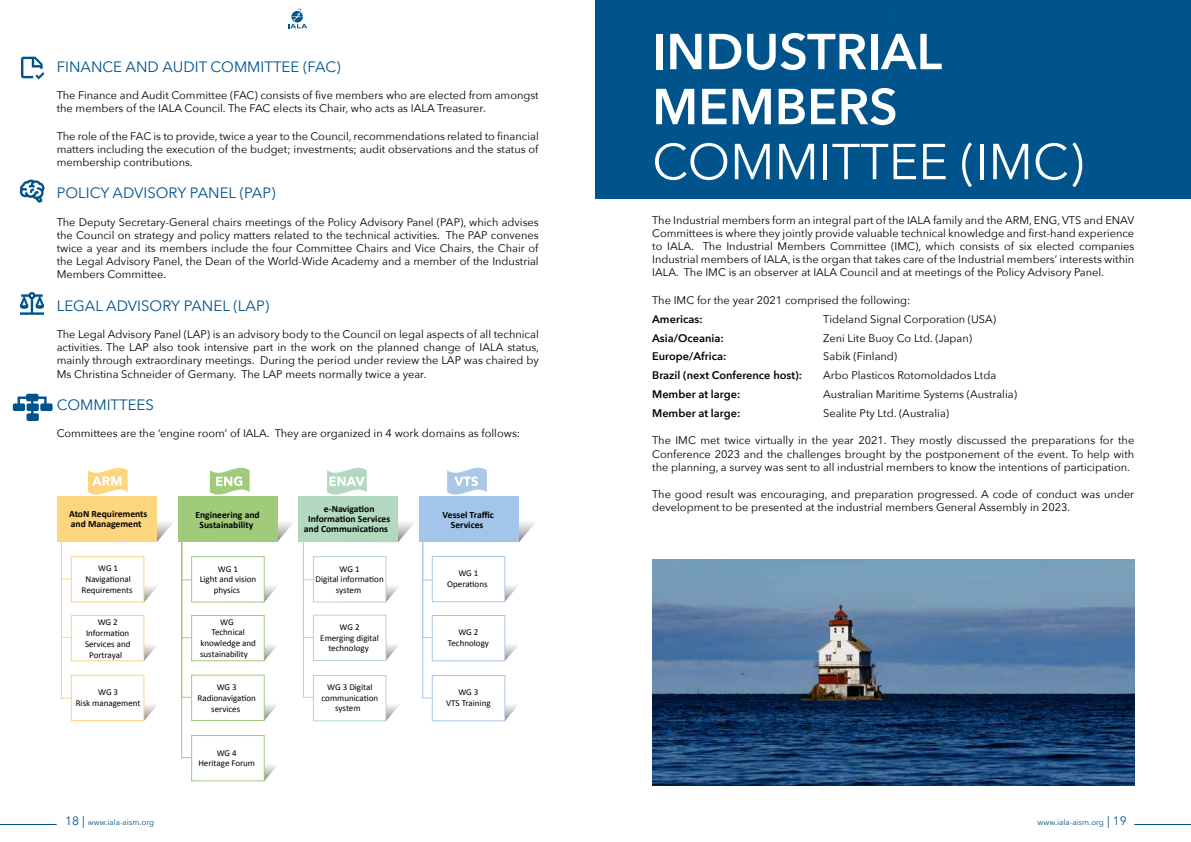
<style>
.page{position:relative;width:1191px;height:842px;background:#fff}
.page>*{position:absolute;margin:0;border:0;box-sizing:border-box;transform-origin:0 0}
.t1{font:600 50px/55px "Avenir Next";color:#fff}
.t2{font:50px "Avenir Next";color:#fff}
.t3{font:15px "Avenir Next";color:#00538b}
.t4{font:11px/13.2px "Avenir Next";color:#000;text-align:justify}
.t5{font:600 11px "Avenir Next";color:#000}
.t6{font:700 9.6px/10.2px "Calibri";color:#000;text-align:center}
.t7{font:9px/10.8px "Calibri";color:#000;text-align:center}
.t8{font:8px "Avenir Next LT Pro";color:#00538b}
.s1{font-size:12px}
</style>
<div class="page">
<div style="left:595px;top:0;width:596px;height:198px;background:#00538b"></div>
<svg style="left:19px;top:292px;width:25px;height:23px"></svg>
<svg style="left:20px;top:179px;width:24px;height:24px"></svg>
<svg style="left:21px;top:57px;width:23px;height:22px"></svg>
<svg style="left:278px;top:522px;width:15px;height:19px"></svg>
<svg style="left:518px;top:520px;width:17px;height:22px"></svg>
<svg style="left:264px;top:584px;width:13px;height:18px"></svg>
<svg style="left:264px;top:643px;width:13px;height:18px"></svg>
<svg style="left:264px;top:703px;width:13px;height:17px"></svg>
<svg style="left:264px;top:763px;width:13px;height:18px"></svg>
<div style="left:71px;top:556px;width:73px;height:46px;border:1px solid #fed57f"></div>
<div style="left:71px;top:615px;width:73px;height:46px;border:1px solid #fed57f"></div>
<div style="left:71px;top:675px;width:73px;height:46px;border:1px solid #fed57f"></div>
<div style="left:57px;top:497px;width:100px;height:45px;background:#fed57f"></div>
<svg style="left:61px;top:542px;width:11px;height:157px"></svg>
<div style="left:178px;top:497px;width:100px;height:45px;background:#a0cb7a"></div>
<div style="left:191px;top:556px;width:73px;height:46px;border:1px solid #a0cb7a"></div>
<div style="left:313px;top:556px;width:73px;height:46px;border:1px solid #b2d9c0"></div>
<svg style="left:505px;top:584px;width:13px;height:17px"></svg>
<div style="left:432px;top:556px;width:73px;height:46px;border:1px solid #abc7e7"></div>
<svg style="left:505px;top:643px;width:13px;height:18px"></svg>
<div style="left:432px;top:615px;width:73px;height:46px;border:1px solid #abc7e7"></div>
<svg style="left:505px;top:703px;width:13px;height:18px"></svg>
<div style="left:432px;top:675px;width:73px;height:46px;border:1px solid #abc7e7"></div>
<div style="left:313px;top:615px;width:73px;height:46px;border:1px solid #b2d9c0"></div>
<div style="left:313px;top:675px;width:73px;height:46px;border:1px solid #b2d9c0"></div>
<div style="left:191px;top:615px;width:73px;height:46px;border:1px solid #a0cb7a"></div>
<div style="left:191px;top:675px;width:73px;height:46px;border:1px solid #a0cb7a"></div>
<div style="left:191px;top:735px;width:73px;height:46px;border:1px solid #a0cb7a"></div>
<div style="left:298px;top:497px;width:100px;height:45px;background:#b2d9c0"></div>
<div style="left:418px;top:497px;width:100px;height:45px;background:#a3c5e9"></div>
<svg style="left:95px;top:522px;width:97px;height:236px"></svg>
<svg style="left:303px;top:542px;width:11px;height:156px"></svg>
<svg style="left:337px;top:520px;width:96px;height:201px"></svg>
<div style="left:26px;top:394px;width:12px;height:7px;background:#00538b;border-radius:2px"></div>
<div style="left:13px;top:403px;width:12px;height:8px;background:#00538b;border-radius:2px"></div>
<div style="left:27px;top:413px;width:12px;height:8px;background:#00538b;border-radius:2px"></div>
<div style="left:40px;top:403px;width:13px;height:8px;background:#00538b;border-radius:2px"></div>
<svg style="left:16px;top:395px;width:32px;height:22px"></svg>
<img style="left:652px;top:559px;width:482px;height:226px">
<svg style="left:88px;top:468px;width:40px;height:27px"></svg>
<svg style="left:210px;top:468px;width:40px;height:27px"></svg>
<svg style="left:327px;top:468px;width:40px;height:27px"></svg>
<svg style="left:447px;top:468px;width:40px;height:27px"></svg>
<hr style="left:0;top:824px;width:57px;height:1px;background:#00538b">
<hr style="left:1134px;top:824px;width:57px;height:1px;background:#00538b">
<svg style="left:288px;top:9px;width:19px;height:19px"></svg>
<h2 class="t3" style="left:57px;top:54px;width:285px">FINANCE AND AUDIT COMMITTEE (FAC)</h2>
<p class="t4" style="left:57px;top:88px;width:483px">The Finance and Audit Committee (FAC) consists of five members who are elected from amongst the members of the IALA Council. The FAC elects its Chair, who acts as IALA Treasurer.</p>
<p class="t4" style="left:57px;top:129px;width:483px">The role of the FAC is to provide, twice a year to the Council, recommendations related to financial matters including the execution of the budget; investments; audit observations and the status of membership contributions.</p>
<h2 class="t3" style="left:57px;top:180px;width:220px">POLICY ADVISORY PANEL (PAP)</h2>
<p class="t4" style="left:57px;top:215px;width:483px">The Deputy Secretary-General chairs meetings of the Policy Advisory Panel (PAP), which advises the Council on strategy and policy matters related to the technical activities. The PAP convenes twice a year and its members include the four Committee Chairs and Vice Chairs, the Chair of the Legal Advisory Panel, the Dean of the World-Wide Academy and a member of the Industrial Members Committee.</p>
<h2 class="t3" style="left:57px;top:293px;width:214px">LEGAL ADVISORY PANEL (LAP)</h2>
<p class="t4" style="left:57px;top:327px;width:484px">The Legal Advisory Panel (LAP) is an advisory body to the Council on legal aspects of all technical activities. The LAP also took intensive part in the work on the planned change of IALA status, mainly through extraordinary meetings. During the period under review the LAP was chaired by Ms Christina Schneider of Germany. The LAP meets normally twice a year.</p>
<h2 class="t3" style="left:57px;top:392px;width:99px">COMMITTEES</h2>
<p class="t4" style="left:57px;top:426px;width:465px">Committees are the ‘engine room’ of IALA. They are organized in 4 work domains as follows:</p>
<p class="t6" style="left:69px;top:509px;width:80px;text-align:left">AtoN Requirements and Management</p>
<p class="t7" style="left:82px;top:563px;width:52px">WG 1<br>Navigational<br>Requirements</p>
<p class="t7" style="left:85px;top:617px;width:47px">WG 2<br>Information<br>Services and<br>Portrayal</p>
<p class="t7" style="left:76px;top:686px;width:66px">WG 3<br>Risk management</p>
<p class="t6" style="left:195px;top:509px;width:66px">Engineering and<br>Sustainability</p>
<p class="t7" style="left:200px;top:563px;width:58px">WG 1<br>Light and vision physics</p>
<p class="t7" style="left:220px;top:616px;width:15px">WG</p>
<p class="t7" style="left:211px;top:627px;width:35px">Technical</p>
<p class="t7" style="left:200px;top:638px;width:57px">knowledge and</p>
<p class="t7" style="left:200px;top:648px;width:49px">sustainability</p>
<p class="t7" style="left:197px;top:682px;width:60px">WG 3<br>Radionavigation services</p>
<p class="t7" style="left:198px;top:747px;width:58px">WG 4<br>Heritage Forum</p>
<p class="t6" style="left:304px;top:503px;width:88px">e-Navigation<br>Information Services and Communications</p>
<p class="t7" style="left:315px;top:563px;width:70px">WG 1<br>Digital information system</p>
<p class="t7" style="left:320px;top:621px;width:60px">WG 2<br>Emerging digital technology</p>
<p class="t7" style="left:321px;top:681px;width:58px">WG 3 Digital communication system</p>
<p class="t6" style="left:442px;top:509px;width:53px">Vessel Traffic<br>Services</p>
<p class="t7" style="left:447px;top:568px;width:42px">WG 1<br>Operations</p>
<p class="t7" style="left:448px;top:626px;width:43px">WG 2<br>Technology</p>
<p class="t7" style="left:446px;top:686px;width:46px">WG 3<br>VTS Training</p>
<h1 class="t1" style="left:652px;top:23px;width:291px">INDUSTRIAL<br>MEMBERS</h1>
<h1 class="t2" style="left:652px;top:120px;width:433px">COMMITTEE (IMC)</h1>
<p class="t4" style="left:652px;top:213px;width:484px">The Industrial members form an integral part of the IALA family and the ARM, ENG, VTS and ENAV Committees is where they jointly provide valuable technical knowledge and first-hand experience to IALA. The Industrial Members Committee (IMC), which consists of six elected companies Industrial members of IALA, is the organ that takes care of the Industrial members’ interests within IALA. The IMC is an observer at IALA Council and at meetings of the Policy Advisory Panel.</p>
<p class="t4" style="left:652px;top:293px;width:260px">The IMC for the year 2021 comprised the following:</p>
<p class="t5" style="left:652px;top:309px;width:52px">Americas:</p>
<p class="t4" style="left:823px;top:312px;width:174px">Tideland Signal Corporation (USA)</p>
<p class="t5" style="left:652px;top:328px;width:73px">Asia/Oceania:</p>
<p class="t4" style="left:823px;top:331px;width:150px">Zeni Lite Buoy Co Ltd. (Japan)</p>
<p class="t5" style="left:652px;top:347px;width:76px">Europe/Africa:</p>
<p class="t4" style="left:823px;top:349px;width:75px">Sabik (Finland)</p>
<p class="t5" style="left:652px;top:366px;width:151px">Brazil (next Conference host):</p>
<p class="t4" style="left:823px;top:368px;width:174px">Arbo Plasticos Rotomoldados Ltda</p>
<p class="t5" style="left:652px;top:385px;width:90px">Member at large:</p>
<p class="t4" style="left:823px;top:387px;width:195px">Australian Maritime Systems (Australia)</p>
<p class="t5" style="left:652px;top:404px;width:90px">Member at large:</p>
<p class="t4" style="left:823px;top:406px;width:127px">Sealite Pty Ltd. (Australia)</p>
<p class="t4" style="left:652px;top:433px;width:483px">The IMC met twice virtually in the year 2021. They mostly discussed the preparations for the Conference 2023 and the challenges brought by the postponement of the event. To help with the planning, a survey was sent to all industrial members to know the intentions of participation.</p>
<p class="t4" style="left:652px;top:487px;width:483px">The good result was encouraging, and preparation progressed. A code of conduct was under development to be presented at the industrial members General Assembly in 2023.</p>
<p class="t8" style="left:65px;top:817px;width:91px"><span class="s1">18 |</span> www.iala-aism.org</p>
<p class="t8" style="left:1037px;top:817px;width:91px">www.iala-aism.org <span class="s1">| 19</span></p>
</div>
